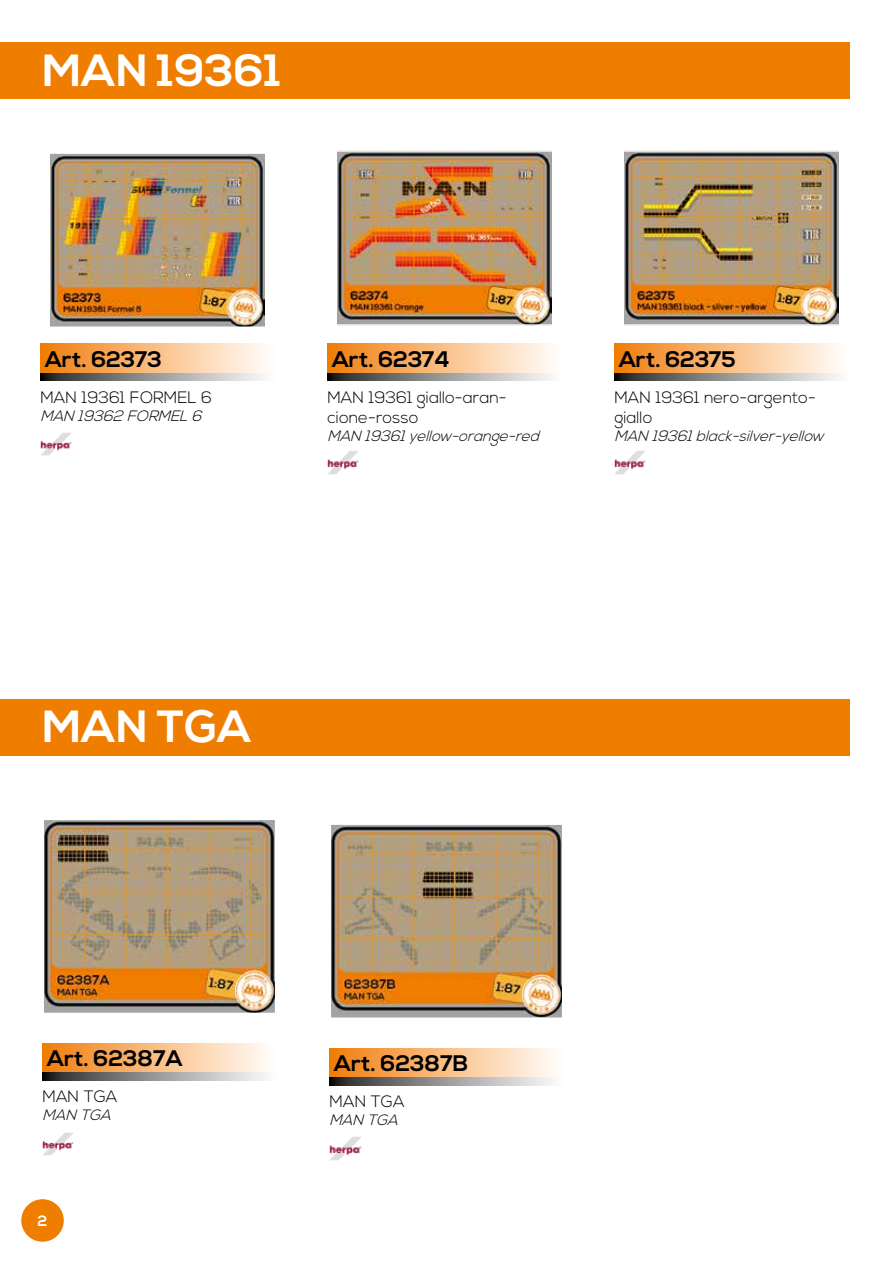
<style>
.page{position:relative;width:893px;height:1263px;background:#fff}
.page>*{position:absolute;margin:0;border:0;box-sizing:border-box;transform-origin:0 0}
.t1{font:700 45px "Nexa";color:#fff}
.t2{font:700 22.5px "Nexa";color:#000}
.t3{font:300 16.5px/19.8px "Nexa";color:#000}
.t4{font:italic 300 15px "Nexa";color:#000}
.t5{font:700 15px "Nexa";color:#fff}
</style>
<div class="page">
<img style="left:50px;top:155px;width:214px;height:170px">
<div style="left:40px;top:152px;width:234px;height:176px;border:2px solid #fff"></div>
<svg style="left:40px;top:373px;width:223px;height:8px;background:#919090"></svg>
<div style="left:40px;top:344px;width:234px;height:29px;background:linear-gradient(to right,#f17e0c,#fff)"></div>
<svg style="left:614px;top:373px;width:223px;height:8px;background:#919090"></svg>
<div style="left:614px;top:344px;width:234px;height:29px;background:linear-gradient(to right,#f17e0c,#fff)"></div>
<svg style="left:327px;top:373px;width:223px;height:8px;background:#919090"></svg>
<div style="left:327px;top:344px;width:234px;height:29px;background:linear-gradient(to right,#f17e0c,#fff)"></div>
<img style="left:40px;top:432px;width:32px;height:23px">
<img style="left:327px;top:451px;width:32px;height:23px">
<img style="left:614px;top:451px;width:32px;height:23px">
<div style="left:21px;top:1199px;width:43px;height:43px;background:#ef7d00;border-radius:50%"></div>
<div style="left:0;top:43px;width:850px;height:56px;background:#ef7d00"></div>
<div style="left:0;top:699px;width:850px;height:57px;background:#ef7d00"></div>
<img style="left:46px;top:822px;width:227px;height:189px">
<div style="left:43px;top:819px;width:233px;height:195px;border:2px solid #fff"></div>
<svg style="left:43px;top:1072px;width:222px;height:8px;background:#919190"></svg>
<div style="left:43px;top:1043px;width:233px;height:29px;background:linear-gradient(to right,#f17f0d,#fff)"></div>
<img style="left:43px;top:1132px;width:31px;height:23px">
<img style="left:333px;top:826px;width:227px;height:190px">
<div style="left:330px;top:823px;width:233px;height:196px;border:2px solid #fff"></div>
<svg style="left:330px;top:1077px;width:222px;height:8px;background:#919190"></svg>
<div style="left:330px;top:1048px;width:233px;height:29px;background:linear-gradient(to right,#f17f0d,#fff)"></div>
<img style="left:330px;top:1137px;width:31px;height:23px">
<img style="left:624px;top:153px;width:214px;height:170px">
<div style="left:614px;top:150px;width:234px;height:176px;border:2px solid #fff"></div>
<img style="left:337px;top:153px;width:214px;height:170px">
<div style="left:327px;top:150px;width:234px;height:176px;border:2px solid #fff"></div>
<h1 class="t1" style="left:43px;top:44px;width:240px">MAN 19361</h1>
<h2 class="t2" style="left:45px;top:346px;width:119px">Art. 62373</h2>
<p class="t3" style="left:40px;top:388px;width:173px">MAN 19361 FORMEL 6</p>
<p class="t4" style="left:40px;top:407px;width:168px">MAN 19362 FORMEL6</p>
<h2 class="t2" style="left:332px;top:346px;width:119px">Art. 62374</h2>
<h2 class="t2" style="left:619px;top:346px;width:118px">Art. 62375</h2>
<p class="t3" style="left:327px;top:388px;width:181px">MAN 19361 giallo-aran&shy;cione-rosso</p>
<p class="t4" style="left:327px;top:427px;width:218px">MAN 19361yellow-orange-red</p>
<p class="t3" style="left:614px;top:388px;width:203px">MAN 19361 nero-argento&shy;giallo</p>
<p class="t4" style="left:614px;top:427px;width:215px">MAN 19361black-silver-yellow</p>
<h1 class="t1" style="left:43px;top:701px;width:210px">MAN TGA</h1>
<h2 class="t2" style="left:47px;top:1045px;width:137px">Art. 62387A</h2>
<p class="t3" style="left:43px;top:1087px;width:76px">MAN TGA</p>
<p class="t4" style="left:43px;top:1106px;width:75px">MAN TGA</p>
<p class="t5" style="left:38px;top:1212px;width:11px">2</p>
<h2 class="t2" style="left:334px;top:1050px;width:136px">Art. 62387B</h2>
<p class="t3" style="left:330px;top:1092px;width:76px">MAN TGA</p>
<p class="t4" style="left:330px;top:1111px;width:75px">MAN TGA</p>
</div>
